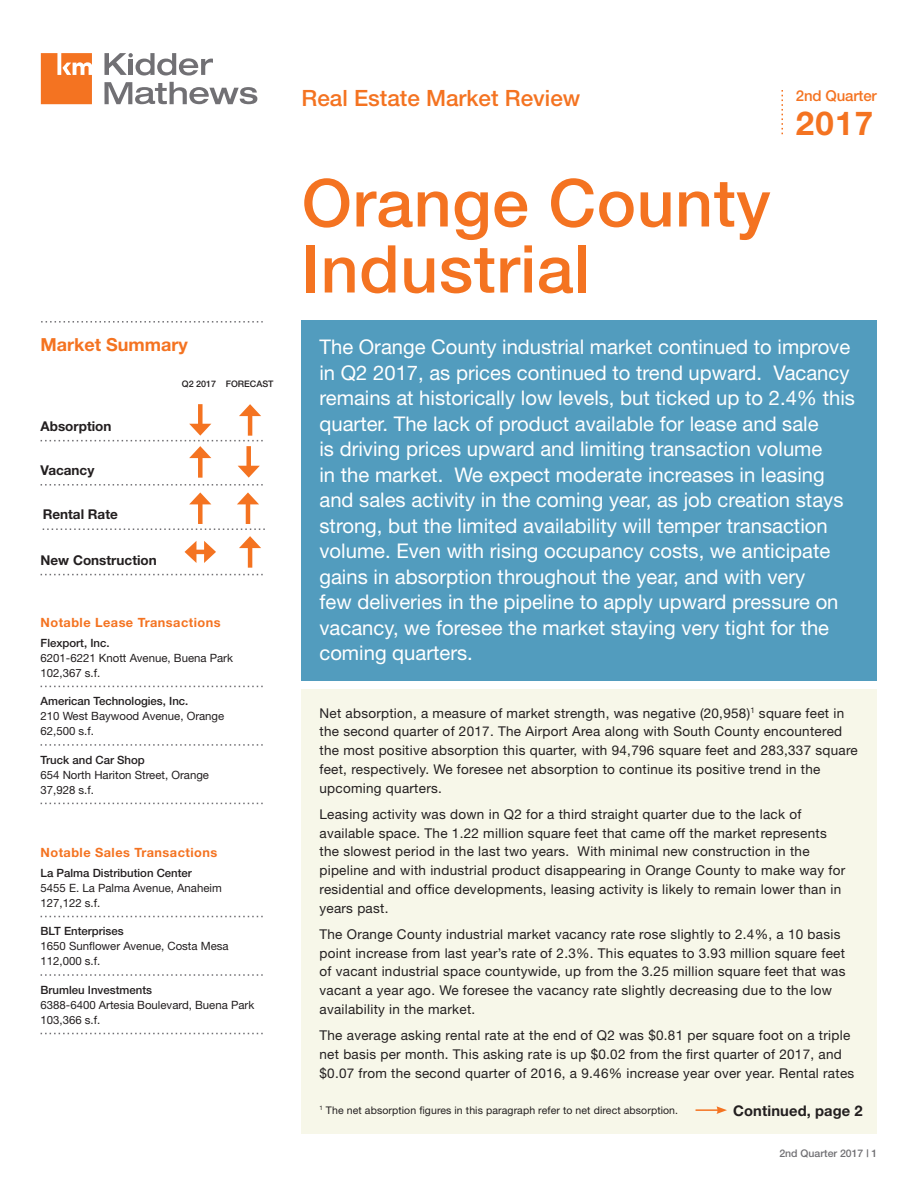
<style>
.page{position:relative;width:918px;height:1188px;background:#fff}
.page>*{position:absolute;margin:0;border:0;box-sizing:border-box;transform-origin:0 0}
.t1{font:500 66px/66px "Helvetica Neue";letter-spacing:.01em;color:#f47321}
.t2{font:700 33px "Helvetica Neue";color:#f47321}
.t3{font:500 22.5px "Helvetica Neue";color:#f47321}
.white_intro{font:20.25px/25.5px "Helvetica Neue";color:#fff}
.t4{font:700 18px "Helvetica Neue";color:#f47321}
.t5{font:500 15px "Helvetica Neue";letter-spacing:-.01em;color:#f47321}
._9_13_Bod{font:700 14.7px "Helvetica Neue";letter-spacing:.01em;color:#231f20}
.Body_Text{font:13.5px/18.8px "Helvetica Neue";letter-spacing:.02em;color:#231f20}
.SIDEBAR_CAT{font:700 13.5px "Helvetica Neue";color:#231f20}
.t6{font:700 12.75px "Helvetica Neue";letter-spacing:.035em;color:#f47321}
.email{font:11.4px/15px "Helvetica Neue";color:#231f20}
.Office_city{font:10.5px "Helvetica Neue";letter-spacing:.01em;color:#231f20}
.t7{font:500 10.5px "Helvetica Neue";color:#717074}
.t8{font:500 9px "Helvetica Neue";color:#231f20}
.s1{font-weight:500}
</style>
<div class="page">
<div style="left:302px;top:320px;width:576px;height:360px;background:#529cbe"></div>
<div style="left:302px;top:689px;width:576px;height:445px;background:#f7f7e9"></div>
<svg style="left:41px;top:53px;width:51px;height:51px;background:#f5833b"></svg>
<svg style="left:104px;top:82px;width:153px;height:22px"></svg>
<svg style="left:104px;top:53px;width:109px;height:23px"></svg>
<hr style="left:696px;top:1109px;width:23px;height:2px;background:#f47321">
<svg style="left:717px;top:1106px;width:10px;height:8px"></svg>
<svg style="left:41px;top:484px;width:222px;height:2px"></svg>
<svg style="left:43px;top:528px;width:222px;height:2px"></svg>
<svg style="left:41px;top:574px;width:222px;height:1px"></svg>
<svg style="left:41px;top:686px;width:222px;height:1px"></svg>
<svg style="left:41px;top:744px;width:222px;height:2px"></svg>
<svg style="left:41px;top:803px;width:222px;height:1px"></svg>
<svg style="left:41px;top:321px;width:222px;height:2px"></svg>
<div style="left:198px;top:500px;width:5px;height:24px;background:#f47321"></div>
<svg style="left:189px;top:492px;width:22px;height:12px"></svg>
<div style="left:198px;top:454px;width:5px;height:24px;background:#f47321"></div>
<svg style="left:782px;top:90px;width:1px;height:44px"></svg>
<div style="left:198px;top:404px;width:5px;height:24px;background:#f47321"></div>
<svg style="left:41px;top:424px;width:222px;height:34px"></svg>
<hr style="left:192px;top:550px;width:16px;height:4px;background:#f47321">
<svg style="left:185px;top:541px;width:11px;height:22px"></svg>
<svg style="left:204px;top:541px;width:12px;height:22px"></svg>
<hr style="left:246px;top:500px;width:4px;height:24px;background:#f47321">
<svg style="left:237px;top:492px;width:22px;height:12px"></svg>
<hr style="left:248px;top:412px;width:4px;height:24px;background:#f47321">
<svg style="left:239px;top:404px;width:22px;height:12px"></svg>
<hr style="left:248px;top:544px;width:4px;height:24px;background:#f47321">
<svg style="left:239px;top:536px;width:22px;height:12px"></svg>
<div style="left:246px;top:446px;width:5px;height:24px;background:#f47321"></div>
<svg style="left:238px;top:466px;width:22px;height:12px"></svg>
<svg style="left:41px;top:916px;width:222px;height:1px"></svg>
<svg style="left:41px;top:974px;width:222px;height:2px"></svg>
<svg style="left:41px;top:1033px;width:222px;height:1px"></svg>
<p class="t4" style="left:41px;top:333px;width:149px">Market Summary</p>
<p class="t8" style="left:182px;top:378px;width:36px">Q2 2017</p>
<p class="t8" style="left:226px;top:378px;width:49px">FORECAST</p>
<p class="SIDEBAR_CAT" style="left:41px;top:418px;width:72px">Absorption</p>
<p class="SIDEBAR_CAT" style="left:41px;top:462px;width:55px">Vacancy</p>
<p class="SIDEBAR_CAT" style="left:43px;top:506px;width:77px">Rental Rate</p>
<p class="SIDEBAR_CAT" style="left:41px;top:552px;width:118px">New Construction</p>
<p class="t6" style="left:41px;top:615px;width:181px">Notable Lease Transactions</p>
<p class="email" style="left:41px;top:635px;width:194px"><span class="s1">Flexport, Inc.<br></span>6201-6221 Knott Avenue, Buena Park<br>102,367 s.f.</p>
<p class="email" style="left:41px;top:693px;width:185px"><span class="s1">American Technologies, Inc.<br></span>210 West Baywood Avenue, Orange<br>62,500 s.f.</p>
<p class="email" style="left:41px;top:752px;width:170px"><span class="s1">Truck and Car Shop<br></span>654 North Hariton Street, Orange<br>37,928 s.f.</p>
<p class="t6" style="left:41px;top:845px;width:178px">Notable Sales Transactions</p>
<p class="email" style="left:41px;top:865px;width:183px"><span class="s1">La Palma Distribution Center<br></span>5455 E. La Palma Avenue, Anaheim<br>127,122 s.f.</p>
<p class="email" style="left:41px;top:924px;width:190px"><span class="s1">BLT Enterprises<br></span>1650 Sunflower Avenue, Costa Mesa<br>112,000 s.f.</p>
<p class="email" style="left:41px;top:982px;width:215px"><span class="s1">Brumleu Investments<br></span>6388-6400 Artesia Boulevard, Buena Park<br>103,366 s.f.</p>
<p class="t3" style="left:302px;top:84px;width:280px">Real Estate Market Review</p>
<p class="t1" style="left:302px;top:169px;width:470px">Orange County<br>Industrial</p>
<p class="t5" style="left:796px;top:87px;width:83px">2nd Quarter</p>
<p class="t2" style="left:796px;top:103px;width:79px">2017</p>
<p class="white_intro" style="left:320px;top:334px;width:537px">The Orange County industrial market continued to improve in Q2 2017, as prices continued to trend upward. Vacancy remains at historically low levels, but ticked up to 2.4% this quarter. The lack of product available for lease and sale<br>is driving prices upward and limiting transaction volume<br>in the market. We expect moderate increases in leasing and sales activity in the coming year, as job creation stays strong, but the limited availability will temper transaction volume. Even with rising occupancy costs, we anticipate gains in absorption throughout the year, and with very<br>few deliveries in the pipeline to apply upward pressure on vacancy, we foresee the market staying very tight for the coming quarters.</p>
<p class="Body_Text" style="left:320px;top:703px;width:540px">Net absorption, a measure of market strength, was negative (20,958)<sup>1</sup> square feet in the second quarter of 2017. The Airport Area along with South County encountered the most positive absorption this quarter, with 94,796 square feet and 283,337 square feet, respectively. We foresee net absorption to continue its positive trend in the upcoming quarters.</p>
<p class="Body_Text" style="left:320px;top:805px;width:527px">Leasing activity was down in Q2 for a third straight quarter due to the lack of available space. The 1.22 million square feet that came off the market represents the slowest period in the last two years. With minimal new construction in the pipeline and with industrial product disappearing in Orange County to make way for residential and office developments, leasing activity is likely to remain lower than in years past.</p>
<p class="Body_Text" style="left:320px;top:925px;width:528px">The Orange County industrial market vacancy rate rose slightly to 2.4%, a 10 basis point increase from last year’s rate of 2.3%. This equates to 3.93 million square feet of vacant industrial space countywide, up from the 3.25 million square feet that was vacant a year ago. We foresee the vacancy rate slightly decreasing due to the low availability in the market.</p>
<p class="Body_Text" style="left:320px;top:1026px;width:536px">The average asking rental rate at the end of Q2 was $0.81 per square foot on a triple net basis per month. This asking rate is up $0.02 from the first quarter of 2017, and $0.07 from the second quarter of 2016, a 9.46% increase year over year. Rental rates</p>
<p class="_9_13_Bod" style="left:733px;top:1101px;width:131px">Continued, page 2</p>
<p class="Office_city" style="left:320px;top:1104px;width:360px"><sup>1</sup> The net absorption figures in this paragraph refer to net direct absorption.</p>
<p class="t7" style="left:779px;top:1147px;width:100px">2nd Quarter 2017 | 1</p>
</div>
